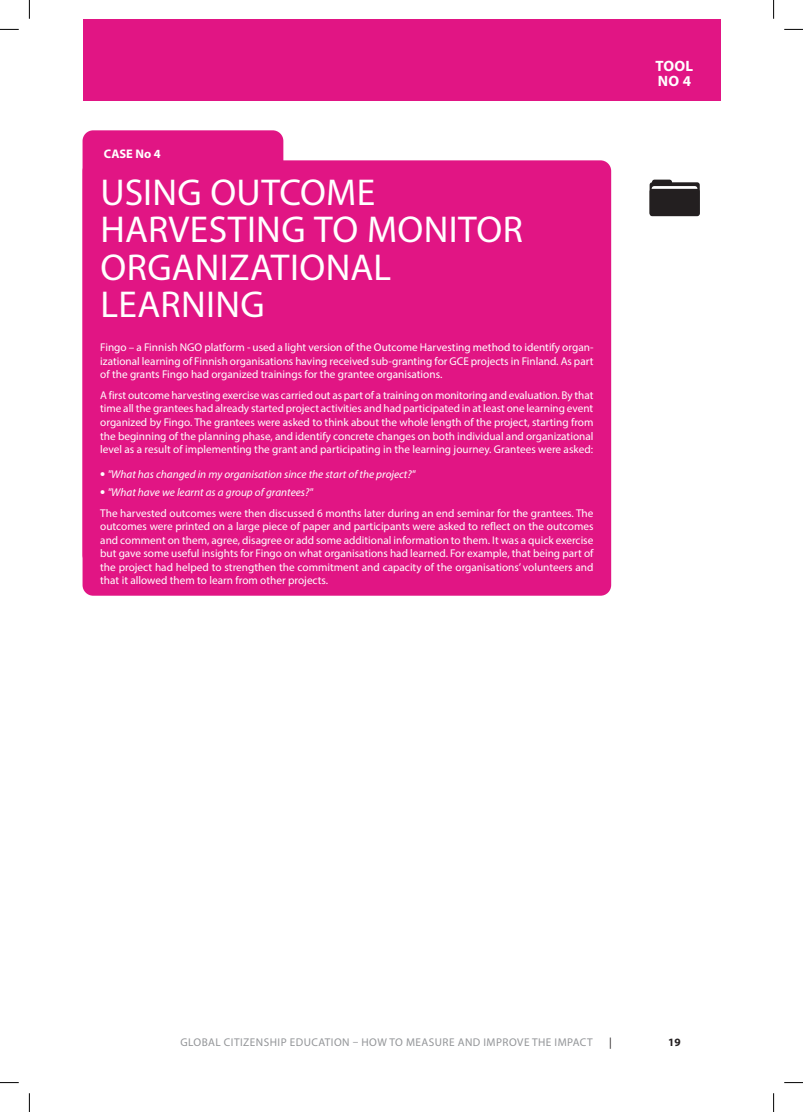
<style>
.page{position:relative;width:803px;height:1112px;background:#fff}
.page>*{position:absolute;margin:0;border:0;box-sizing:border-box;transform-origin:0 0}
.t1{font:37.5px/37.5px "Myriad Pro";letter-spacing:.01em;color:#fff}
.t2{font:700 15px/15px "Myriad Pro";letter-spacing:.02em;color:#fff}
.t3{font:700 12.5px "Myriad Pro";color:#fff}
.t4{font:11.25px/13.5px "Myriad Pro";color:#fff;text-align:justify}
.t5{font:italic 11.25px "Myriad Pro";color:#fff}
.t6{font:11.25px "Myriad Pro";letter-spacing:.04em;color:#939598}
.t7{font:700 11.25px "Myriad Pro";color:#231f20}
.t8{font:11.25px "Myriad Pro";color:#231f20}
.s1{font-weight:700;font-style:normal;font-size:15px}
.s2{font-weight:700;font-size:15px}
.s3{font-style:italic}
</style>
<div class="page">
<div style="left:83px;top:130px;width:200px;height:435px;background:#e11584;border-radius:11px"></div>
<div style="left:83px;top:160px;width:528px;height:435px;background:#e11584;border-radius:11px"></div>
<div style="left:652px;top:179px;width:20px;height:34px;background:#231f20;border-radius:3px"></div>
<div style="left:649px;top:182px;width:51px;height:33px;background:#231f20;border-radius:3px"></div>
<div style="left:652px;top:186px;width:45px;height:30px;background:linear-gradient(to right,#dcdbdc,#dcdbdc);border-radius:3px"></div>
<div style="left:649px;top:189px;width:51px;height:27px;background:#231f20;border-radius:3px"></div>
<div style="left:83px;top:19px;width:637px;height:81px;background:#e11584"></div>
<svg style="left:0;top:29px;width:19px;height:1px"></svg>
<svg style="left:784px;top:29px;width:19px;height:1px"></svg>
<svg style="left:0;top:1082px;width:19px;height:1px"></svg>
<svg style="left:784px;top:1082px;width:19px;height:1px"></svg>
<svg style="left:29px;top:0;width:1px;height:19px"></svg>
<svg style="left:29px;top:1093px;width:1px;height:18px"></svg>
<svg style="left:773px;top:0;width:1px;height:19px"></svg>
<svg style="left:773px;top:1093px;width:1px;height:18px"></svg>
<p class="t3" style="left:104px;top:145px;width:58px">CASE No 4</p>
<h1 class="t1" style="left:101px;top:173px;width:424px">USING OUTCOME<br>HARVESTING TO MONITOR<br>ORGANIZATIONAL<br>LEARNING</h1>
<p class="t4" style="left:100px;top:340px;width:495px">Fingo – a Finnish NGO platform - used a light version of the Outcome Harvesting method to identify organ&shy;izational learning of Finnish organisations having received sub-granting for GCE projects in Finland. As part of the grants Fingo had organized trainings for the grantee organisations.</p>
<p class="t4" style="left:100px;top:388px;width:495px">A first outcome harvesting exercise was carried out as part of a training on monitoring and evaluation. By that time all the grantees had already started project activities and had participated in at least one learning event organized by Fingo. The grantees were asked to think about the whole length of the project, starting from the beginning of the planning phase, and identify concrete changes on both individual and organizational level as a result of implementing the grant and participating in the learning journey. Grantees were asked:</p>
<p class="t5" style="left:100px;top:467px;width:316px"><span class="s1">•</span> "What has changed in my organisation since the start of the project?"</p>
<p class="t4" style="left:100px;top:481px;width:495px;line-height:20.6px"><span class="s2">•</span> <span class="s3">"What have we learnt as a group of grantees?"<br></span>The harvested outcomes were then discussed 6 months later during an end seminar for the grantees. The</p>
<p class="t4" style="left:100px;top:519px;width:495px">outcomes were printed on a large piece of paper and participants were asked to reflect on the outcomes and comment on them, agree, disagree or add some additional information to them. It was a quick exercise but gave some useful insights for Fingo on what organisations had learned. For example, that being part of the project had helped to strengthen the commitment and capacity of the organisations’ volunteers and that it allowed them to learn from other projects.</p>
<h2 class="t2" style="left:655px;top:58px;width:39px">TOOL<br>NO 4</h2>
<p class="t6" style="left:180px;top:1035px;width:414px">GLOBAL CITIZENSHIP EDUCATION – HOW TO MEASURE AND IMPROVE THE IMPACT</p>
<p class="t8" style="left:609px;top:1035px;width:4px">|</p>
<p class="t7" style="left:668px;top:1034px;width:14px">19</p>
</div>
